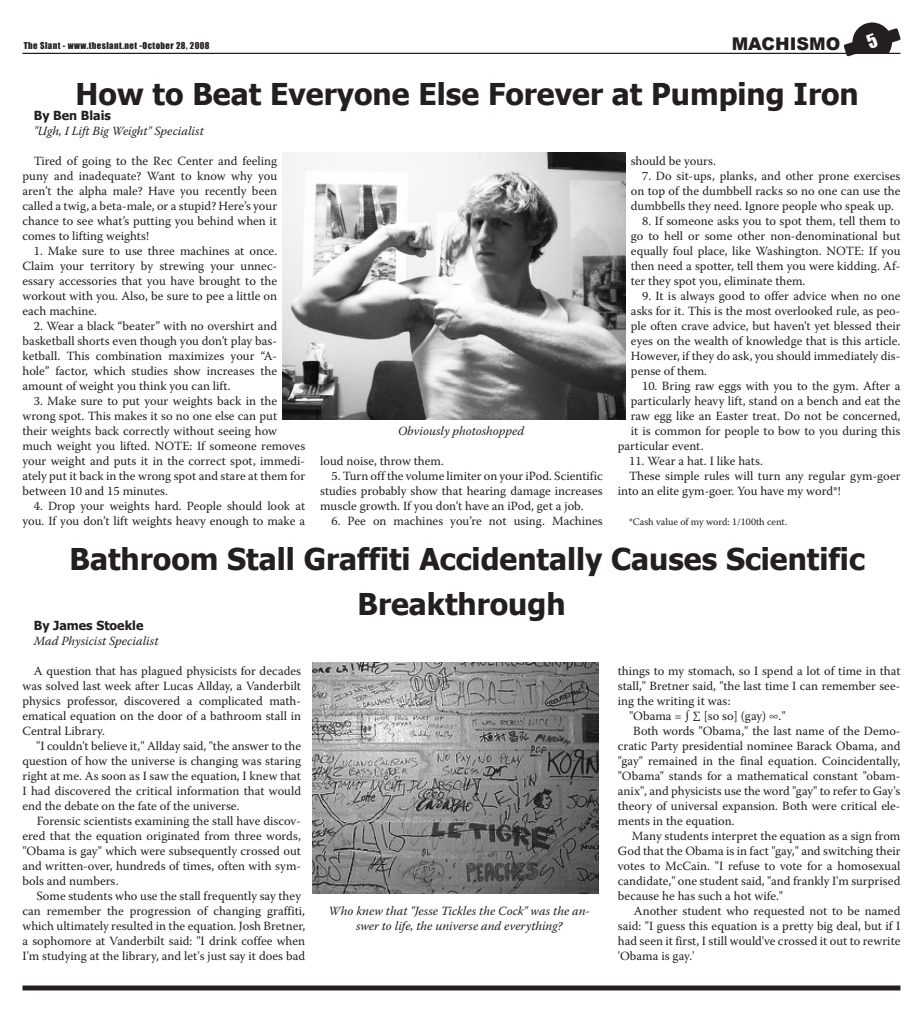
<style>
.page{position:relative;width:923px;height:1013px;background:#fff}
.page>*{position:absolute;margin:0;border:0;box-sizing:border-box;transform-origin:0 0}
.t1{font:700 30px/45px "Tahoma";color:#231f20;text-align:center}
.t2{font:900 17.5px "Arial";color:#231f20}
.t3{font:12.5px/15px "Warnock Pro";color:#231f20;text-align:justify}
.t4{font:italic 12.5px/15px "Warnock Pro";color:#231f20;text-align:center}
.t5{font:700 12.5px "Tahoma";color:#231f20}
.t6{font:10px "Warnock Pro";color:#231f20}
.t7{font:8.75px "Impact";letter-spacing:.05em;color:#231f20}
</style>
<div class="page">
<hr style="left:22px;top:53px;width:878px;height:1px;background:#231f20">
<div style="left:22px;top:985px;width:878px;height:5px;background:#231f20"></div>
<img style="left:312px;top:662px;width:286px;height:231px">
<img style="left:283px;top:152px;width:342px;height:268px">
<svg style="left:843px;top:23px;width:57px;height:34px"></svg>
<p class="t7" style="left:24px;top:40px;width:187px">The Slant - www.theslant.net -October 28, 2008</p>
<h2 class="t2" style="left:731px;top:34px;width:110px">MACHISMO</h2>
<h1 class="t1" style="left:76px;top:71px;width:784px">How to Beat Everyone Else Forever at Pumping Iron</h1>
<p class="t5" style="left:34px;top:108px;width:79px">By Ben Blais</p>
<p class="t4" style="left:34px;top:123px;width:172px">"Ugh, I Lift Big Weight" Specialist</p>
<p class="t3" style="left:22px;top:153px;width:256px;text-indent:11px">Tired of going to the Rec Center and feeling puny and inadequate? Want to know why you aren’t the alpha male? Have you recently been called a twig, a beta-male, or a stupid? Here’s your chance to see what’s putting you behind when it comes to lifting weights!</p>
<p class="t3" style="left:22px;top:243px;width:256px;text-indent:11px">1. Make sure to use three machines at once.<br>Claim your territory by strewing your unnec&shy;essary accessories that you have brought to the workout with you. Also, be sure to pee a little on each machine.</p>
<p class="t3" style="left:23px;top:318px;width:256px;text-indent:11px">2. Wear a black “beater” with no overshirt and basketball shorts even though you don’t play bas&shy;ketball. This combination maximizes your “A&shy;hole” factor, which studies show increases the amount of weight you think you can lift.</p>
<p class="t3" style="left:23px;top:393px;width:284px;text-align:left;text-indent:11px">3. Make sure to put your weights back in the wrong spot. This makes it so no one else can put<br>their weights back correctly without seeing how much weight you lifted. NOTE: If someone removes your weight and puts it in the correct spot, immedi&shy;ately put it back in the wrong spot and stare at them for between 10 and 15 minutes.</p>
<p class="t3" style="left:23px;top:498px;width:284px;text-align:right">4. Drop your weights hard. People should look at you. If you don’t lift weights heavy enough to make a</p>
<p class="t4" style="left:398px;top:423px;width:128px">Obviously photoshopped</p>
<p class="t3" style="left:320px;top:453px;width:125px">loud noise, throw them.</p>
<p class="t3" style="left:320px;top:468px;width:284px;text-indent:11px">5. Turn off the volume limiter on your iPod. Scientific studies probably show that hearing damage increases muscle growth. If you don’t have an iPod, get a job.</p>
<p class="t3" style="left:331px;top:513px;width:273px">6. Pee on machines you’re not using. Machines</p>
<p class="t3" style="left:630px;top:153px;width:87px">should be yours.</p>
<p class="t3" style="left:630px;top:168px;width:271px;text-indent:11px">7. Do sit-ups, planks, and other prone exercises on top of the dumbbell racks so no one can use the dumbbells they need. Ignore people who speak up.</p>
<p class="t3" style="left:630px;top:213px;width:271px;text-indent:11px">8. If someone asks you to spot them, tell them to go to hell or some other non-denominational but equally foul place, like Washington. NOTE: If you then need a spotter, tell them you were kidding. Af&shy;ter they spot you, eliminate them.</p>
<p class="t3" style="left:630px;top:288px;width:271px;text-indent:11px">9. It is always good to offer advice when no one asks for it. This is the most overlooked rule, as peo&shy;ple often crave advice, but haven’t yet blessed their eyes on the wealth of knowledge that is this article.<br>However, if they do ask, you should immediately dis&shy;pense of them.</p>
<p class="t3" style="left:642px;top:378px;width:260px">10. Bring raw eggs with you to the gym. After a</p>
<p class="t3" style="left:630px;top:393px;width:271px">particularly heavy lift, stand on a bench and eat the</p>
<p class="t3" style="left:630px;top:408px;width:271px">raw egg like an Easter treat. Do not be concerned,</p>
<p class="t3" style="left:630px;top:423px;width:271px">it is common for people to bow to you during this</p>
<p class="t3" style="left:617px;top:438px;width:87px">particular event.</p>
<p class="t3" style="left:629px;top:453px;width:135px">11. Wear a hat. I like hats.</p>
<p class="t3" style="left:629px;top:468px;width:273px">These simple rules will turn any regular gym-goer</p>
<p class="t3" style="left:617px;top:483px;width:224px">into an elite gym-goer. You have my word*!</p>
<p class="t6" style="left:629px;top:516px;width:160px">*Cash value of my word: 1/100th cent.</p>
<h1 class="t1" style="left:70px;top:536px;width:796px">Bathroom Stall Graffiti Accidentally Causes Scientific<br>Breakthrough</h1>
<p class="t5" style="left:34px;top:618px;width:111px">By James Stoekle</p>
<p class="t4" style="left:34px;top:633px;width:126px">Mad Physicist Specialist</p>
<p class="t3" style="left:22px;top:663px;width:280px;text-indent:11px">A question that has plagued physicists for decades was solved last week after Lucas Allday, a Vanderbilt physics professor, discovered a complicated math&shy;ematical equation on the door of a bathroom stall in Central Library.</p>
<p class="t3" style="left:22px;top:738px;width:280px;text-indent:14px">"I couldn't believe it," Allday said, "the answer to the question of how the universe is changing was staring right at me. As soon as I saw the equation, I knew that I had discovered the critical information that would end the debate on the fate of the universe.</p>
<p class="t3" style="left:22px;top:813px;width:280px;text-indent:14px">Forensic scientists examining the stall have discov&shy;ered that the equation originated from three words, "Obama is gay" which were subsequently crossed out and written-over, hundreds of times, often with sym&shy;bols and numbers.</p>
<p class="t3" style="left:22px;top:888px;width:284px;text-align:left;text-indent:14px">Some students who use the stall frequently say they can remember the progression of changing graffiti, which ultimately resulted in the equation. Josh Bretner, a sophomore at Vanderbilt said: "I drink coffee when I'm studying at the library, and let's just say it does bad</p>
<p class="t4" style="left:328px;top:903px;width:263px">Who knew that "Jesse Tickles the Cock" was the an&shy;swer to life, the universe and everything?</p>
<p class="t3" style="left:617px;top:663px;width:284px">things to my stomach, so I spend a lot of time in that</p>
<p class="t3" style="left:617px;top:678px;width:284px">stall," Bretner said, "the last time I can remember see-</p>
<p class="t3" style="left:617px;top:693px;width:114px">ing the writing it was:</p>
<p class="t3" style="left:629px;top:708px;width:158px">"Obama = ∫ ∑ [so so] (gay) ∞."</p>
<p class="t3" style="left:633px;top:723px;width:269px">Both words "Obama," the last name of the Demo-</p>
<p class="t3" style="left:617px;top:738px;width:284px">cratic Party presidential nominee Barack Obama, and</p>
<p class="t3" style="left:617px;top:753px;width:284px">"gay" remained in the final equation. Coincidentally,</p>
<p class="t3" style="left:617px;top:768px;width:284px">"Obama" stands for a mathematical constant "obam-</p>
<p class="t3" style="left:617px;top:783px;width:284px">anix", and physicists use the word "gay" to refer to Gay's</p>
<p class="t3" style="left:617px;top:798px;width:284px">theory of universal expansion. Both were critical ele-</p>
<p class="t3" style="left:617px;top:813px;width:118px">ments in the equation.</p>
<p class="t3" style="left:632px;top:828px;width:270px">Many students interpret the equation as a sign from</p>
<p class="t3" style="left:617px;top:843px;width:284px">God that the Obama is in fact "gay," and switching their</p>
<p class="t3" style="left:617px;top:858px;width:284px">votes to McCain. "I refuse to vote for a homosexual</p>
<p class="t3" style="left:617px;top:873px;width:284px">candidate," one student said, "and frankly I'm surprised</p>
<p class="t3" style="left:617px;top:888px;width:167px">because he has such a hot wife."</p>
<p class="t3" style="left:634px;top:903px;width:268px">Another student who requested not to be named</p>
<p class="t3" style="left:617px;top:918px;width:284px">said: "I guess this equation is a pretty big deal, but if I</p>
<p class="t3" style="left:617px;top:933px;width:284px">had seen it first, I still would've crossed it out to rewrite</p>
<p class="t3" style="left:617px;top:948px;width:78px">'Obama is gay.'</p>
</div>
